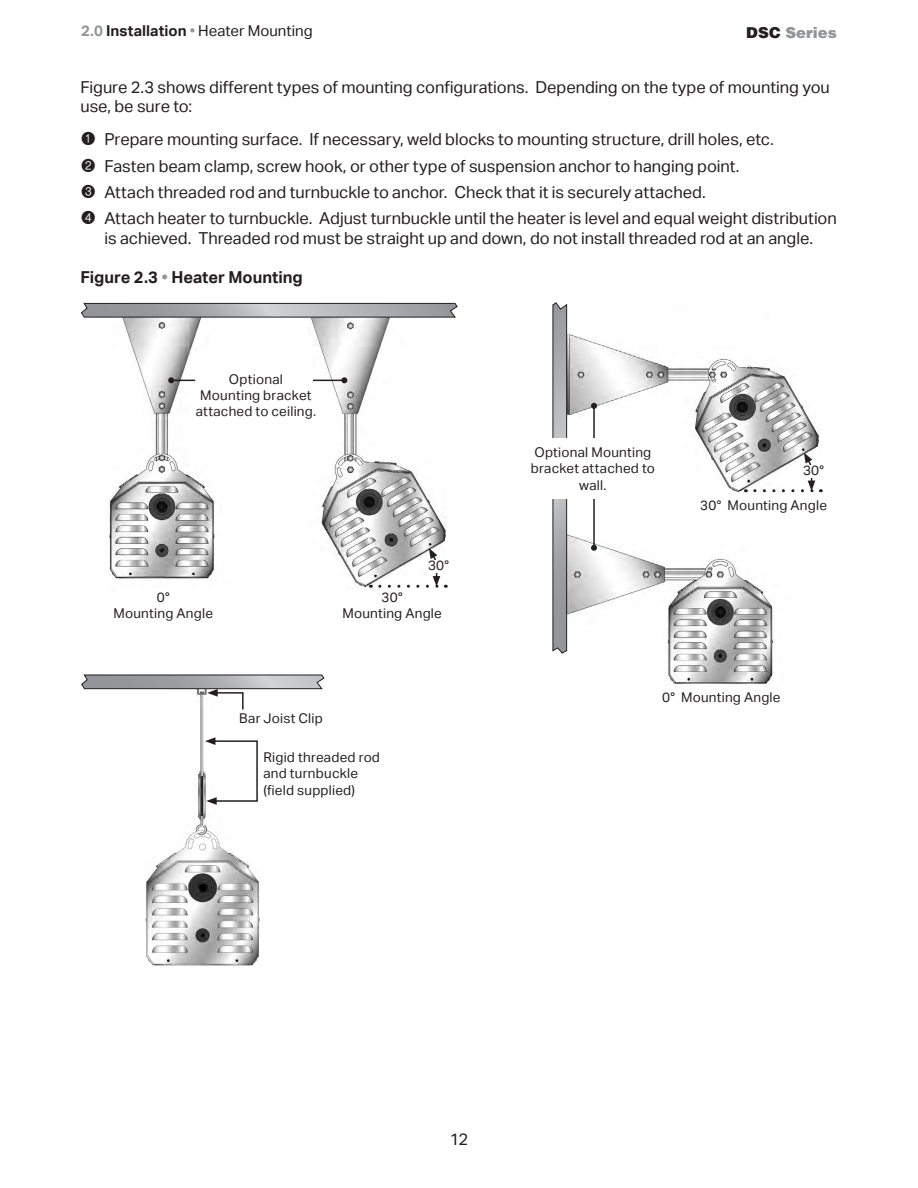
<style>
.page{position:relative;width:918px;height:1188px;background:#fff}
.page>*{position:absolute;margin:0;border:0;box-sizing:border-box;transform-origin:0 0}
.t1{font:16.5px/26.2px "Aktiv Grotesk";color:#231f20}
.t2{font:700 16.5px "Aktiv Grotesk";color:#231f20}
.t3{font:15px "Aktiv Grotesk";letter-spacing:.005em;color:#231f20}
.t4{font:900 15px "Helvetica";color:#939598}
.t5{font:13.5px/16.2px "Aktiv Grotesk";letter-spacing:.015em;color:#231f20;text-align:center}
.s1{font-weight:700;color:#939598}
.s2{font-weight:700}
.s3{color:#939598}
.s4{color:#231f20}
.s5{font-family:"Circle Frame Neg";font-size:18px}
</style>
<div class="page">
<img style="left:568px;top:534px;width:205px;height:150px">
<img style="left:568px;top:333px;width:251px;height:160px">
<img style="left:145px;top:711px;width:115px;height:255px">
<img style="left:108px;top:318px;width:108px;height:261px">
<img style="left:309px;top:318px;width:137px;height:270px">
<svg style="left:552px;top:302px;width:16px;height:352px;background:#9b9c9e"></svg>
<svg style="left:81px;top:303px;width:377px;height:15px;background:#9b9c9e"></svg>
<hr style="left:593px;top:406px;width:2px;height:142px;background:#231f20">
<svg style="left:591px;top:545px;width:6px;height:6px"></svg>
<svg style="left:591px;top:403px;width:6px;height:6px"></svg>
<hr style="left:313px;top:380px;width:31px;height:1px;background:#231f20">
<svg style="left:341px;top:377px;width:6px;height:6px"></svg>
<div style="left:520px;top:439px;width:146px;height:60px;background:#fff"></div>
<svg style="left:168px;top:377px;width:27px;height:6px"></svg>
<svg style="left:380px;top:548px;width:66px;height:40px"></svg>
<div style="left:428px;top:561px;width:25px;height:12px;background:#fff"></div>
<svg style="left:755px;top:452px;width:66px;height:40px"></svg>
<div style="left:803px;top:465px;width:25px;height:13px;background:#fff"></div>
<svg style="left:205px;top:737px;width:54px;height:68px"></svg>
<svg style="left:81px;top:674px;width:244px;height:37px"></svg>
<p class="t3" style="left:81px;top:22px;width:233px"><span class="s1">2.0</span> <span class="s2">Installation</span> <span class="s3">•</span> Heater Mounting</p>
<p class="t4" style="left:746px;top:22px;width:92px"><span class="s4">DSC</span> Series</p>
<p class="t1" style="left:80px;top:77px;width:751px;line-height:19.5px">Figure 2.3 shows different types of mounting configurations. Depending on the type of mounting you use, be sure to:</p>
<p class="t1" style="left:80px;top:126px;width:758px"><span class="s5">1</span> Prepare mounting surface. If necessary, weld blocks to mounting structure, drill holes, etc.<br><span class="s5">2</span> Fasten beam clamp, screw hook, or other type of suspension anchor to hanging point.<br><span class="s5">3</span> Attach threaded rod and turnbuckle to anchor. Check that it is securely attached.<br><span class="s5">4</span> Attach heater to turnbuckle. Adjust turnbuckle until the heater is level and equal weight distribution</p>
<p class="t1" style="left:104px;top:225px;width:710px">is achieved. Threaded rod must be straight up and down, do not install threaded rod at an angle.</p>
<p class="t2" style="left:80px;top:268px;width:224px">Figure 2.3 <span class="s3">•</span> Heater Mounting</p>
<p class="t5" style="left:196px;top:371px;width:122px">Optional<br>Mounting bracket attached to ceiling.</p>
<p class="t5" style="left:113px;top:589px;width:101px">0°<br>Mounting Angle</p>
<p class="t5" style="left:428px;top:558px;width:22px">30°</p>
<p class="t5" style="left:342px;top:589px;width:101px">30°<br>Mounting Angle</p>
<p class="t5" style="left:239px;top:710px;width:85px">Bar Joist Clip</p>
<p class="t5" style="left:263px;top:749px;width:118px;text-align:left">Rigid threaded rod and turnbuckle (field supplied)</p>
<p class="t5" style="left:531px;top:444px;width:126px">Optional Mounting bracket attached to wall.</p>
<p class="t5" style="left:803px;top:462px;width:22px">30°</p>
<p class="t5" style="left:700px;top:497px;width:128px">30° Mounting Angle</p>
<p class="t5" style="left:662px;top:689px;width:120px">0° Mounting Angle</p>
<p class="t1" style="left:450px;top:1126px;width:20px">12</p>
</div>
